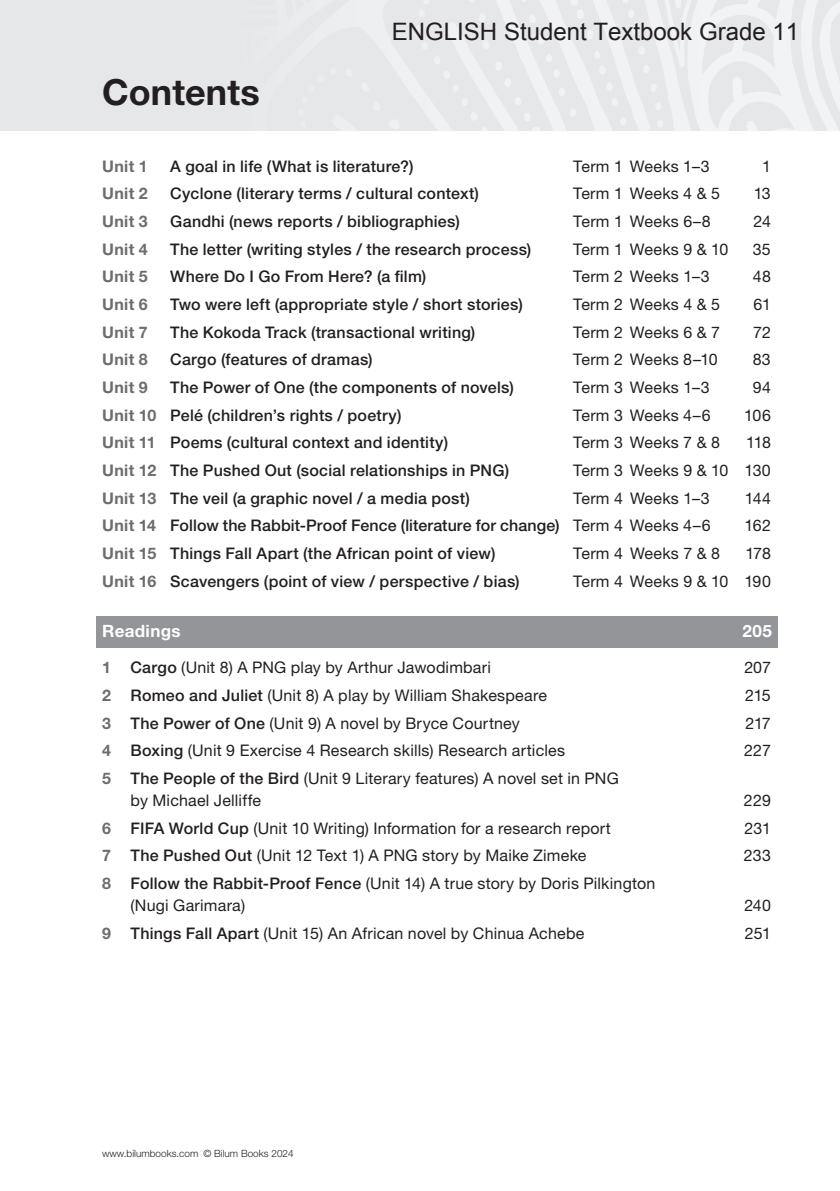
<style>
.page{position:relative;width:840px;height:1191px;background:#fff}
.page>*{position:absolute;margin:0;border:0;box-sizing:border-box;transform-origin:0 0}
.prelim_endmatter_head{font:700 36px "Helvetica Neue LT Std";color:#231f20}
.t1{font:24px "Arial";color:#221e1f}
.contents_b_head{font:700 17px "Helvetica Neue LT Std";letter-spacing:.02em;color:#fff}
.contents_units{font:500 16px "Helvetica Neue LT Std";letter-spacing:.015em;color:#231f20}
.contents{font:16px/22px "Helvetica Neue LT Std";letter-spacing:.01em;color:#231f20}
.contents_units-2{font:16px "Helvetica Neue LT Std";letter-spacing:.015em;color:#231f20}
.contents_units-3{font:700 16px "Helvetica Neue LT Std";letter-spacing:.02em;color:#6c6d70}
.t2{font:300 10px "Helvetica Neue LT Std";color:#231f20}
.s1{font-weight:700;color:#6c6d70}
.s2{font-weight:400}
.s3{font-weight:500}
</style>
<div class="page">
<img style="left:0;top:0;width:839px;height:130px">
<div style="left:96px;top:616px;width:681px;height:32px;background:#939598"></div>
<p class="prelim_endmatter_head" style="left:102px;top:70px;width:159px">Contents</p>
<h2 class="t1" style="left:391px;top:16px;width:408px">ENGLISH Student Textbook Grade 11</h2>
<p class="contents_units-3" style="left:102px;top:156px;width:47px">Unit 1</p>
<p class="contents_units" style="left:170px;top:156px;width:244px">A goal in life (What is literature?)</p>
<p class="contents_units-2" style="left:573px;top:156px;width:138px">Term 1 Weeks 1–3</p>
<p class="contents_units-2" style="left:761px;top:156px;width:10px">1</p>
<p class="contents_units-3" style="left:102px;top:184px;width:47px">Unit 2</p>
<p class="contents_units" style="left:170px;top:184px;width:310px">Cyclone (literary terms / cultural context)</p>
<p class="contents_units-2" style="left:573px;top:184px;width:148px">Term 1 Weeks 4 &amp; 5</p>
<p class="contents_units-2" style="left:753px;top:184px;width:19px">13</p>
<p class="contents_units-3" style="left:102px;top:211px;width:47px">Unit 3</p>
<p class="contents_units" style="left:170px;top:212px;width:291px">Gandhi (news reports / bibliographies)</p>
<p class="contents_units-2" style="left:573px;top:212px;width:139px">Term 1 Weeks 6–8</p>
<p class="contents_units-2" style="left:753px;top:212px;width:19px">24</p>
<p class="contents_units-3" style="left:102px;top:239px;width:47px">Unit 4</p>
<p class="contents_units" style="left:170px;top:239px;width:362px">The letter (writing styles / the research process)</p>
<p class="contents_units-2" style="left:573px;top:239px;width:157px">Term 1 Weeks 9 &amp; 10</p>
<p class="contents_units-2" style="left:752px;top:239px;width:19px">35</p>
<p class="contents_units-3" style="left:102px;top:267px;width:47px">Unit 5</p>
<p class="contents_units" style="left:170px;top:267px;width:257px">Where Do I Go From Here? (a film)</p>
<p class="contents_units-2" style="left:573px;top:267px;width:138px">Term 2 Weeks 1–3</p>
<p class="contents_units-2" style="left:752px;top:267px;width:19px">48</p>
<p class="contents_units-3" style="left:102px;top:294px;width:47px">Unit 6</p>
<p class="contents_units" style="left:170px;top:295px;width:354px">Two were left (appropriate style / short stories)</p>
<p class="contents_units-2" style="left:573px;top:295px;width:148px">Term 2 Weeks 4 &amp; 5</p>
<p class="contents_units-2" style="left:753px;top:295px;width:19px">61</p>
<p class="contents_units-3" style="left:102px;top:322px;width:47px">Unit 7</p>
<p class="contents_units" style="left:170px;top:322px;width:306px">The Kokoda Track (transactional writing)</p>
<p class="contents_units-2" style="left:573px;top:322px;width:148px">Term 2 Weeks 6 &amp; 7</p>
<p class="contents_units-2" style="left:752px;top:322px;width:19px">72</p>
<p class="contents_units-3" style="left:102px;top:350px;width:47px">Unit 8</p>
<p class="contents_units" style="left:170px;top:350px;width:204px">Cargo (features of dramas)</p>
<p class="contents_units-2" style="left:573px;top:350px;width:146px">Term 2 Weeks 8–10</p>
<p class="contents_units-2" style="left:752px;top:350px;width:20px">83</p>
<p class="contents_units-3" style="left:102px;top:377px;width:47px">Unit 9</p>
<p class="contents_units" style="left:170px;top:378px;width:345px">The Power of One (the components of novels)</p>
<p class="contents_units-2" style="left:573px;top:378px;width:138px">Term 3 Weeks 1–3</p>
<p class="contents_units-2" style="left:752px;top:378px;width:20px">94</p>
<p class="contents_units" style="left:102px;top:405px;width:300px"><span class="s1">Unit 10</span> Pelé (children’s rights / poetry)</p>
<p class="contents_units-2" style="left:573px;top:405px;width:139px">Term 3 Weeks 4–6</p>
<p class="contents_units-2" style="left:743px;top:405px;width:28px">106</p>
<p class="contents_units" style="left:102px;top:433px;width:347px"><span class="s1">Unit 11</span> Poems (cultural context and identity)</p>
<p class="contents_units-2" style="left:573px;top:433px;width:148px">Term 3 Weeks 7 &amp; 8</p>
<p class="contents_units-2" style="left:745px;top:433px;width:26px">118</p>
<p class="contents_units" style="left:102px;top:461px;width:408px"><span class="s1">Unit 12</span> The Pushed Out (social relationships in PNG)</p>
<p class="contents_units-2" style="left:573px;top:461px;width:199px">Term 3 Weeks 9 &amp; 10 130</p>
<p class="contents_units" style="left:102px;top:488px;width:369px"><span class="s1">Unit 13</span> The veil (a graphic novel / a media post)</p>
<p class="contents_units-2" style="left:573px;top:488px;width:138px">Term 4 Weeks 1–3</p>
<p class="contents_units-2" style="left:744px;top:488px;width:28px">144</p>
<p class="contents_units" style="left:102px;top:516px;width:610px"><span class="s1">Unit 14</span> Follow the Rabbit-Proof Fence (literature for change) <span class="s2">Term 4 Weeks 4–6</span></p>
<p class="contents_units-2" style="left:744px;top:516px;width:28px">162</p>
<p class="contents_units" style="left:102px;top:544px;width:394px"><span class="s1">Unit 15</span> Things Fall Apart (the African point of view)</p>
<p class="contents_units-2" style="left:573px;top:544px;width:148px">Term 4 Weeks 7 &amp; 8</p>
<p class="contents_units-2" style="left:745px;top:544px;width:27px">178</p>
<p class="contents_units" style="left:102px;top:571px;width:419px"><span class="s1">Unit 16</span> Scavengers (point of view / perspective / bias)</p>
<p class="contents_units-2" style="left:573px;top:571px;width:199px">Term 4 Weeks 9 &amp; 10 190</p>
<p class="contents_b_head" style="left:102px;top:620px;width:80px">Readings</p>
<p class="contents_b_head" style="left:742px;top:620px;width:31px">205</p>
<p class="contents" style="left:102px;top:656px;width:390px"><span class="s1">1</span> <span class="s3">Cargo</span> (Unit 8) A PNG play by Arthur Jawodimbari</p>
<p class="contents" style="left:744px;top:656px;width:28px">207</p>
<p class="contents" style="left:102px;top:684px;width:446px"><span class="s1">2</span> <span class="s3">Romeo and Juliet</span> (Unit 8) A play by William Shakespeare</p>
<p class="contents" style="left:744px;top:684px;width:27px">215</p>
<p class="contents" style="left:102px;top:712px;width:419px"><span class="s1">3</span> <span class="s3">The Power of One</span> (Unit 9) A novel by Bryce Courtney</p>
<p class="contents" style="left:745px;top:712px;width:27px">217</p>
<p class="contents" style="left:102px;top:739px;width:464px"><span class="s1">4</span> <span class="s3">Boxing</span> (Unit 9 Exercise 4 Research skills) Research articles</p>
<p class="contents" style="left:743px;top:739px;width:28px">227</p>
<p class="contents" style="left:130px;top:767px;width:489px;text-indent:-28px"><span class="s1">5</span> <span class="s3">The People of the Bird</span> (Unit 9 Literary features) A novel set in PNG by Michael Jelliffe</p>
<p class="contents" style="left:743px;top:789px;width:28px">229</p>
<p class="contents" style="left:102px;top:817px;width:510px"><span class="s1">6</span> <span class="s3">FIFA World Cup</span> (Unit 10 Writing) Information for a research report</p>
<p class="contents" style="left:744px;top:817px;width:28px">231</p>
<p class="contents" style="left:102px;top:844px;width:485px"><span class="s1">7</span> <span class="s3">The Pushed Out</span> (Unit 12 Text 1) A PNG story by Maike Zimeke</p>
<p class="contents" style="left:743px;top:844px;width:28px">233</p>
<p class="contents" style="left:130px;top:872px;width:526px;text-indent:-28px"><span class="s1">8</span> <span class="s3">Follow the Rabbit-Proof Fence</span> (Unit 14) A true story by Doris Pilkington (Nugi Garimara)</p>
<p class="contents" style="left:744px;top:894px;width:28px">240</p>
<p class="contents" style="left:102px;top:922px;width:483px"><span class="s1">9</span> <span class="s3">Things Fall Apart</span> (Unit 15) An African novel by Chinua Achebe</p>
<p class="contents" style="left:744px;top:922px;width:27px">251</p>
<p class="t2" style="left:102px;top:1147px;width:193px">www.bilumbooks.com © Bilum Books 2024</p>
</div>
